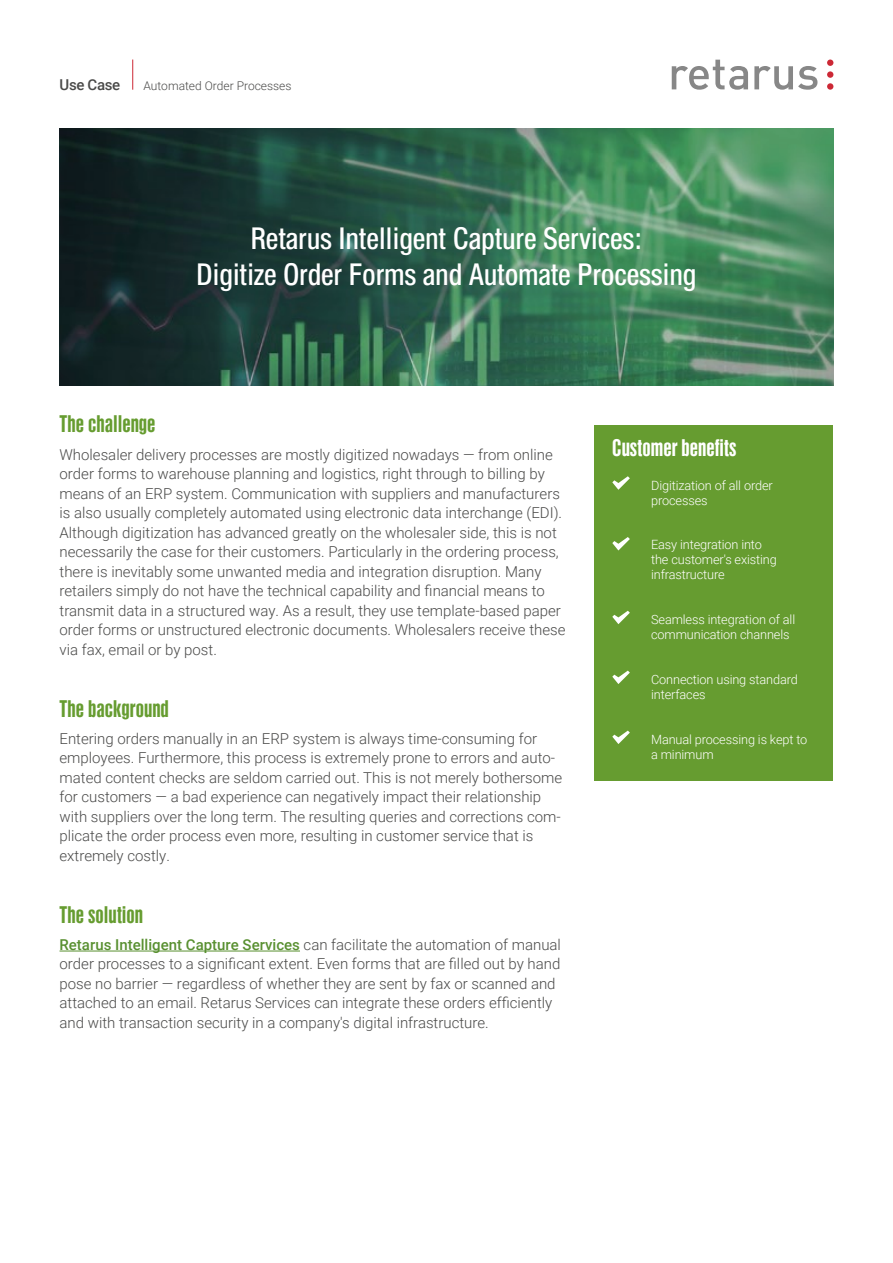
<style>
.page{position:relative;width:893px;height:1263px;background:#fff}
.page>*{position:absolute;margin:0;border:0;box-sizing:border-box;transform-origin:0 0}
.t1{font:500 30px/36px "Newhouse DT Cond";letter-spacing:-.01em;color:#fff;text-align:center}
.t2{font:700 21px "Newhouse DTS Cond";color:#669c30}
.t3{font:700 21px "Newhouse DTS Cond";color:#fff}
.t4{font:300 15px/19.5px "Roboto";color:#4a4a49}
.t5{font:500 15px "Roboto";letter-spacing:-.02em;color:#4a4a49}
.t6{font:300 12.75px/15px "Roboto";letter-spacing:-.01em;color:#fff}
.t7{font:300 12px "Roboto";color:#4a4a49}
.s1{font-weight:500;color:#599031}
</style>
<div class="page">
<hr style="left:60px;top:951px;width:240px;height:1px;background:#599031">
<svg style="left:754px;top:66px;width:63px;height:24px"></svg>
<svg style="left:827px;top:60px;width:6px;height:6px"></svg>
<div style="left:827px;top:71px;width:6px;height:7px;background:#cc2835;border-radius:50%"></div>
<div style="left:827px;top:83px;width:6px;height:7px;background:#cc2835;border-radius:50%"></div>
<svg style="left:672px;top:60px;width:76px;height:30px"></svg>
<hr style="left:132px;top:60px;width:1px;height:30px;background:#cc2835">
<div style="left:595px;top:425px;width:238px;height:356px;background:#669c30"></div>
<svg style="left:612px;top:537px;width:18px;height:13px"></svg>
<svg style="left:612px;top:611px;width:18px;height:13px"></svg>
<svg style="left:612px;top:671px;width:18px;height:13px"></svg>
<svg style="left:612px;top:730px;width:18px;height:14px"></svg>
<svg style="left:612px;top:476px;width:18px;height:14px"></svg>
<svg style="left:60px;top:128px;width:773px;height:258px;background:#32614b"></svg>
<p class="t5" style="left:60px;top:74px;width:62px">Use Case</p>
<p class="t7" style="left:144px;top:77px;width:149px">Automated Order Processes</p>
<h1 class="t1" style="left:196px;top:220px;width:502px">Retarus Intelligent Capture Services:<br>Digitize Order Forms and Automate Processing</h1>
<h2 class="t2" style="left:60px;top:411px;width:98px">The challenge</h2>
<p class="t4" style="left:60px;top:444px;width:507px">Wholesaler delivery processes are mostly digitized nowadays — from online order forms to warehouse planning and logistics, right through to billing by means of an ERP system. Communication with suppliers and manufacturers is also usually completely automated using electronic data interchange (EDI).<br>Although digitization has advanced greatly on the wholesaler side, this is not necessarily the case for their customers. Particularly in the ordering process, there is inevitably some unwanted media and integration disruption. Many retailers simply do not have the technical capability and financial means to transmit data in a structured way. As a result, they use template-based paper order forms or unstructured electronic documents. Wholesalers receive these via fax, email or by post.</p>
<h2 class="t2" style="left:60px;top:695px;width:111px">The background</h2>
<p class="t4" style="left:60px;top:728px;width:504px">Entering orders manually in an ERP system is always time-consuming for employees. Furthermore, this process is extremely prone to errors and auto&shy;mated content checks are seldom carried out. This is not merely bothersome for customers — a bad experience can negatively impact their relationship with suppliers over the long term. The resulting queries and corrections com&shy;plicate the order process even more, resulting in customer service that is extremely costly.</p>
<h2 class="t2" style="left:60px;top:901px;width:85px">The solution</h2>
<p class="t4" style="left:60px;top:934px;width:503px"><span class="s1">Retarus Intelligent Capture Services</span> can facilitate the automation of manual order processes to a significant extent. Even forms that are filled out by hand pose no barrier — regardless of whether they are sent by fax or scanned and attached to an email. Retarus Services can integrate these orders efficiently and with transaction security in a company's digital infrastructure.</p>
<h2 class="t3" style="left:612px;top:435px;width:126px">Customer benefits</h2>
<p class="t6" style="left:651px;top:477px;width:123px">Digitization of all order processes</p>
<p class="t6" style="left:651px;top:537px;width:127px">Easy integration into the customer's existing infrastructure</p>
<p class="t6" style="left:651px;top:612px;width:146px">Seamless integration of all communication channels</p>
<p class="t6" style="left:651px;top:671px;width:148px">Connection using standard interfaces</p>
<p class="t6" style="left:651px;top:731px;width:158px">Manual processing is kept to a minimum</p>
</div>
